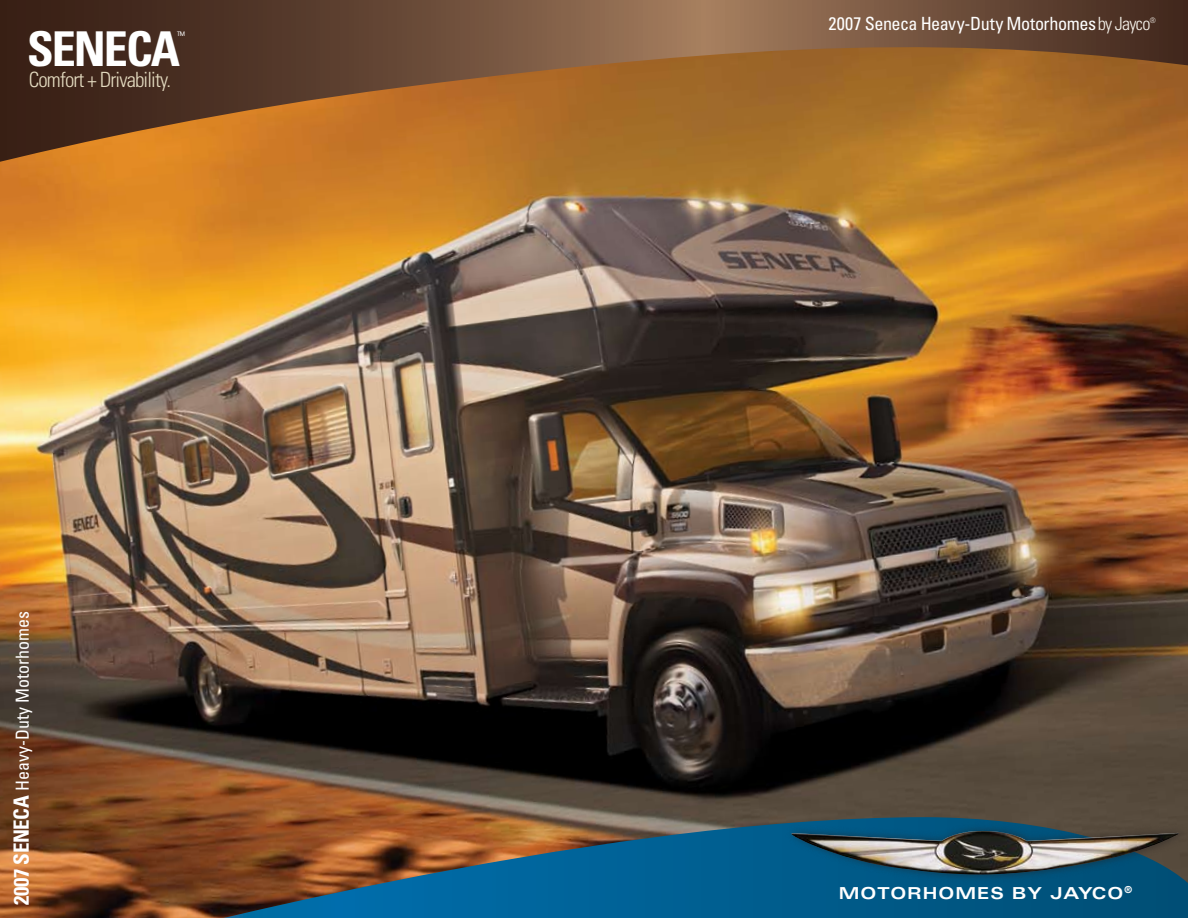
<style>
.page{position:relative;width:1188px;height:918px;background:#fff}
.page>*{position:absolute;margin:0;border:0;box-sizing:border-box;transform-origin:0 0}
.t1{font:700 condensed 48px "Univers";letter-spacing:-.04em;color:#fff}
.t2{font:300 condensed 21px "Univers";letter-spacing:-.04em;color:#e4dbc0}
.t3{font:condensed 18.15px "Univers";letter-spacing:-.025em;color:#fff}
.t4{font:condensed 18px "Univers";color:#fff}
.t5{font:700 expanded 16.5px "Univers";letter-spacing:.06em;color:#fff}
.t6{font:300 condensed 10.5px "Univers";color:#fff}
.t7{font:300 condensed 7.65px "Univers";color:#f8f5ee}
.s1{font-weight:700;font-size:21px}
.s2{font-weight:300;color:#f8f5ee}
</style>
<div class="page">
<img style="left:0;top:168px;width:1188px;height:750px">
<svg style="left:115px;top:817px;width:1073px;height:101px;background:#3e5761"></svg>
<svg style="left:0;top:0;width:1188px;height:168px;background:#8b5a2c"></svg>
<div style="left:785px;top:821px;width:403px;height:64px;background:#231f20;opacity:.5"></div>
<img style="left:790px;top:831px;width:390px;height:44px">
<h1 class="t1" style="left:27px;top:20px;width:155px">SENECA</h1>
<p class="t6" style="left:177px;top:29px;width:9px">™</p>
<p class="t2" style="left:29px;top:67px;width:144px">Comfort + Drivability.</p>
<p class="t4" style="left:11px;top:904px;width:295px;rotate:-90deg"><span class="s1">2007 SENECA</span> Heavy-Duty Motorhomes</p>
<p class="t3" style="left:829px;top:12px;width:323px">2007 Seneca Heavy-Duty Motorhomes<span class="s2">by Jayco</span></p>
<p class="t7" style="left:1150px;top:16px;width:8px">®</p>
<p class="t5" style="left:839px;top:884px;width:295px">MOTORHOMES BY JAYCO<sup>®</sup></p>
</div>
